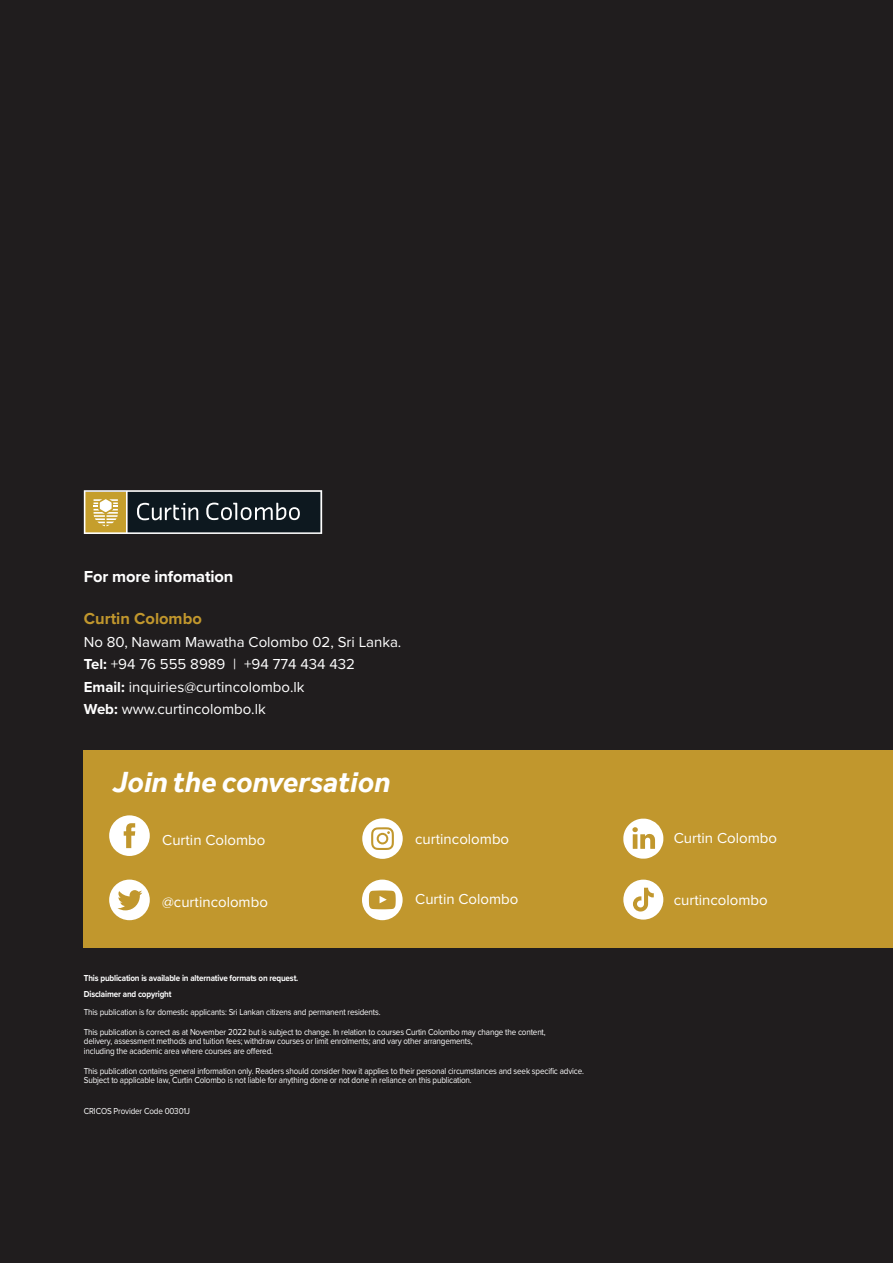
<style>
.page{position:relative;width:893px;height:1263px;background:#201d1e}
.page>*{position:absolute;margin:0;border:0;box-sizing:border-box;transform-origin:0 0}
.t1{font:italic 700 30px "Effra";color:#fff}
.t2{font:700 16.5px "Proxima Nova";letter-spacing:-.01em;color:#fff}
.t3{font:700 16.5px "Proxima Nova";color:#c1972d}
.t4{font:15px/22.5px "Proxima Nova";color:#fff}
.t5{font:9px/9.8px "Proxima Nova";letter-spacing:-.02em;color:#fff;scale:.9 1}
.t6{font:700 9px/16.5px "Proxima Nova";letter-spacing:-.02em;color:#fff;scale:.9 1}
.s1{font-weight:700}
</style>
<div class="page">
<svg style="left:84px;top:490px;width:238px;height:44px;background:#52554b"></svg>
<div style="left:84px;top:750px;width:809px;height:198px;background:#c1972d"></div>
<svg style="left:109px;top:815px;width:41px;height:41px"></svg>
<svg style="left:109px;top:880px;width:41px;height:40px"></svg>
<svg style="left:362px;top:880px;width:41px;height:40px"></svg>
<svg style="left:362px;top:818px;width:41px;height:41px"></svg>
<svg style="left:623px;top:880px;width:40px;height:40px"></svg>
<svg style="left:623px;top:819px;width:40px;height:40px"></svg>
<h2 class="t2" style="left:84px;top:570px;width:151px">For more infomation</h2>
<h2 class="t3" style="left:84px;top:612px;width:120px">Curtin Colombo</h2>
<h3 class="t4" style="left:84px;top:631px;width:319px">No 80, Nawam Mawatha Colombo 02, Sri Lanka.<br><span class="s1">Tel:</span> +94 76 555 8989 | +94 774 434 432<br><span class="s1">Email:</span> inquiries@curtincolombo.lk<br><span class="s1">Web:</span> www.curtincolombo.lk</h3>
<h1 class="t1" style="left:112px;top:764px;width:279px">Join the conversation</h1>
<h3 class="t4" style="left:162px;top:830px;width:105px">Curtin Colombo</h3>
<h3 class="t4" style="left:415px;top:829px;width:95px">curtincolombo</h3>
<h3 class="t4" style="left:674px;top:827px;width:105px">Curtin Colombo</h3>
<h3 class="t4" style="left:415px;top:889px;width:105px">Curtin Colombo</h3>
<h3 class="t4" style="left:162px;top:892px;width:107px">@curtincolombo</h3>
<h3 class="t4" style="left:674px;top:890px;width:95px">curtincolombo</h3>
<p class="t6" style="left:84px;top:970px;width:240px">This publication is available in alternative formats on request.<br>Disclaimer and copyright</p>
<p class="t5" style="left:84px;top:1003px;width:515px;line-height:19.5px">This publication is for domestic applicants: Sri Lankan citizens and permanent residents.<br>This publication is correct as at November 2022 but is subject to change. In relation to courses Curtin Colombo may change the content,</p>
<p class="t5" style="left:84px;top:1037px;width:433px">delivery, assessment methods and tuition fees; withdraw courses or limit enrolments; and vary other arrangements, including the academic area where courses are offered.</p>
<p class="t5" style="left:84px;top:1066px;width:557px">This publication contains general information only. Readers should consider how it applies to their personal circumstances and seek specific advice.<br>Subject to applicable law, Curtin Colombo is not liable for anything done or not done in reliance on this publication.</p>
<p class="t5" style="left:84px;top:1107px;width:119px">CRICOS Provider Code 00301J</p>
</div>
